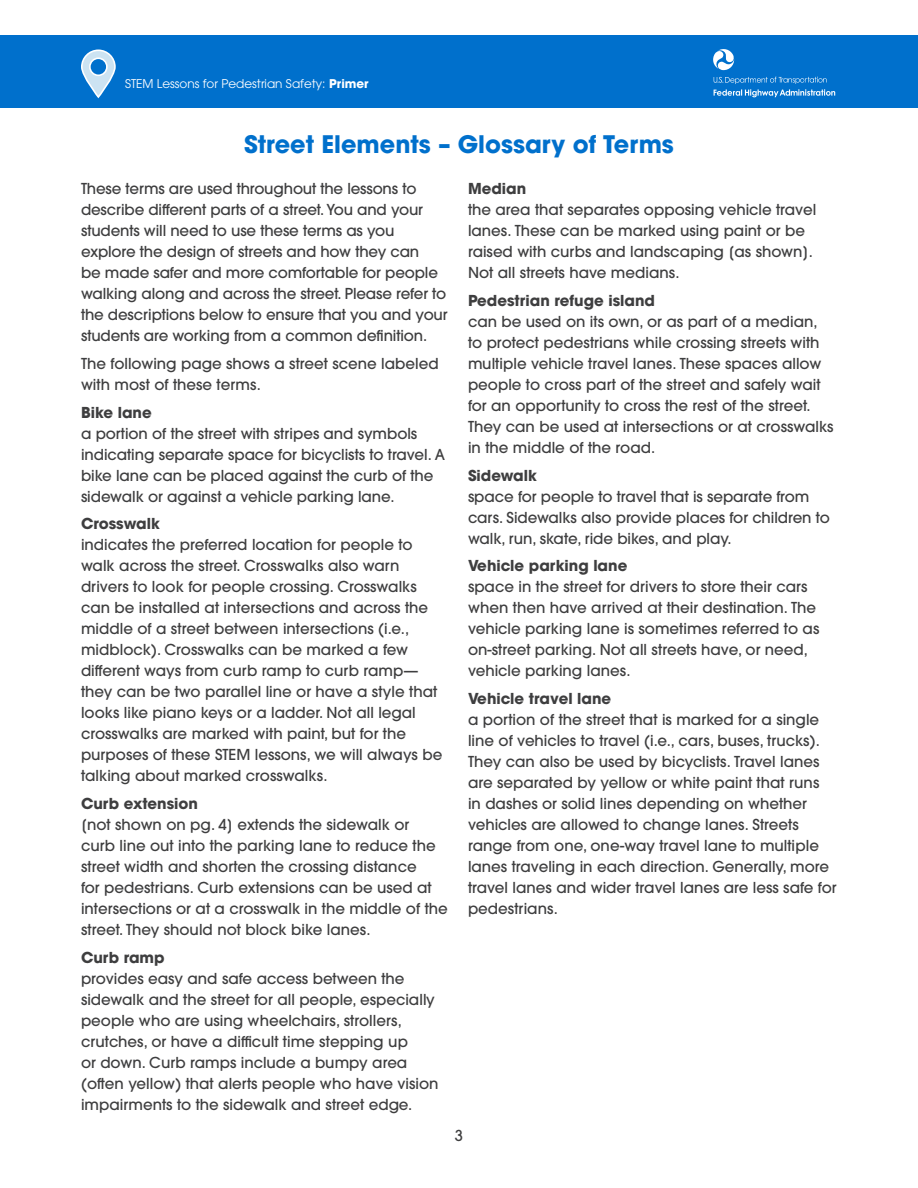
<style>
.page{position:relative;width:918px;height:1188px;background:#fff}
.page>*{position:absolute;margin:0;border:0;box-sizing:border-box;transform-origin:0 0}
.t1{font:700 24px "ITC Avant Garde Pro";color:#0070cc}
.t2{font:500 15px/21px "ITC Avant Garde Pro";color:#3e3e3f}
.t3{font:700 15px "ITC Avant Garde Pro";color:#3e3e3f}
.t4{font:12px "ITC Avant Garde Pro";color:#fff}
.s1{font-weight:700}
</style>
<div class="page">
<div style="left:0;top:35px;width:918px;height:73px;background:#0070cc"></div>
<svg style="left:81px;top:49px;width:35px;height:50px"></svg>
<svg style="left:713px;top:49px;width:21px;height:22px"></svg>
<svg style="left:714px;top:77px;width:121px;height:20px"></svg>
<p class="t4" style="left:125px;top:76px;width:245px">STEM Lessons for Pedestrian Safety: <span class="s1">Primer</span></p>
<h1 class="t1" style="left:244px;top:128px;width:431px">Street Elements – Glossary of Terms</h1>
<p class="t2" style="left:81px;top:178px;width:368px">These terms are used throughout the lessons to describe different parts of a street. You and your students will need to use these terms as you explore the design of streets and how they can<br>be made safer and more comfortable for people walking along and across the street. Please refer to the descriptions below to ensure that you and your students are working from a common definition.</p>
<p class="t2" style="left:81px;top:353px;width:359px">The following page shows a street scene labeled with most of these terms.</p>
<p class="t3" style="left:81px;top:402px;width:72px">Bike lane</p>
<p class="t2" style="left:81px;top:422px;width:366px">a portion of the street with stripes and symbols indicating separate space for bicyclists to travel. A bike lane can be placed against the curb of the sidewalk or against a vehicle parking lane.</p>
<p class="t3" style="left:81px;top:514px;width:81px">Crosswalk</p>
<p class="t2" style="left:81px;top:534px;width:363px">indicates the preferred location for people to walk across the street. Crosswalks also warn drivers to look for people crossing. Crosswalks can be installed at intersections and across the middle of a street between intersections (i.e., midblock). Crosswalks can be marked a few different ways from curb ramp to curb ramp— they can be two parallel line or have a style that looks like piano keys or a ladder. Not all legal crosswalks are marked with paint, but for the purposes of these STEM lessons, we will always be talking about marked crosswalks.</p>
<p class="t3" style="left:81px;top:793px;width:118px">Curb extension</p>
<p class="t2" style="left:81px;top:814px;width:368px">[not shown on pg. 4] extends the sidewalk or<br>curb line out into the parking lane to reduce the street width and shorten the crossing distance<br>for pedestrians. Curb extensions can be used at intersections or at a crosswalk in the middle of the street. They should not block bike lanes.</p>
<p class="t3" style="left:81px;top:947px;width:85px">Curb ramp</p>
<p class="t2" style="left:81px;top:968px;width:359px">provides easy and safe access between the sidewalk and the street for all people, especially people who are using wheelchairs, strollers, crutches, or have a difficult time stepping up<br>or down. Curb ramps include a bumpy area (often yellow) that alerts people who have vision impairments to the sidewalk and street edge.</p>
<p class="t3" style="left:468px;top:178px;width:60px">Median</p>
<p class="t2" style="left:468px;top:199px;width:350px">the area that separates opposing vehicle travel lanes. These can be marked using paint or be raised with curbs and landscaping [as shown].<br>Not all streets have medians.</p>
<p class="t3" style="left:468px;top:290px;width:189px">Pedestrian refuge island</p>
<p class="t2" style="left:468px;top:311px;width:367px">can be used on its own, or as part of a median, to protect pedestrians while crossing streets with multiple vehicle travel lanes. These spaces allow people to cross part of the street and safely wait for an opportunity to cross the rest of the street.<br>They can be used at intersections or at crosswalks in the middle of the road.</p>
<p class="t3" style="left:468px;top:465px;width:70px">Sidewalk</p>
<p class="t2" style="left:468px;top:485px;width:364px">space for people to travel that is separate from cars. Sidewalks also provide places for children to walk, run, skate, ride bikes, and play.</p>
<p class="t3" style="left:468px;top:556px;width:161px">Vehicle parking lane</p>
<p class="t2" style="left:468px;top:576px;width:353px">space in the street for drivers to store their cars when then have arrived at their destination. The vehicle parking lane is sometimes referred to as on-street parking. Not all streets have, or need, vehicle parking lanes.</p>
<p class="t3" style="left:468px;top:688px;width:145px">Vehicle travel lane</p>
<p class="t2" style="left:468px;top:709px;width:370px">a portion of the street that is marked for a single line of vehicles to travel (i.e., cars, buses, trucks).<br>They can also be used by bicyclists. Travel lanes are separated by yellow or white paint that runs<br>in dashes or solid lines depending on whether vehicles are allowed to change lanes. Streets range from one, one-way travel lane to multiple lanes traveling in each direction. Generally, more travel lanes and wider travel lanes are less safe for pedestrians.</p>
<p class="t2" style="left:455px;top:1125px;width:10px">3</p>
</div>
